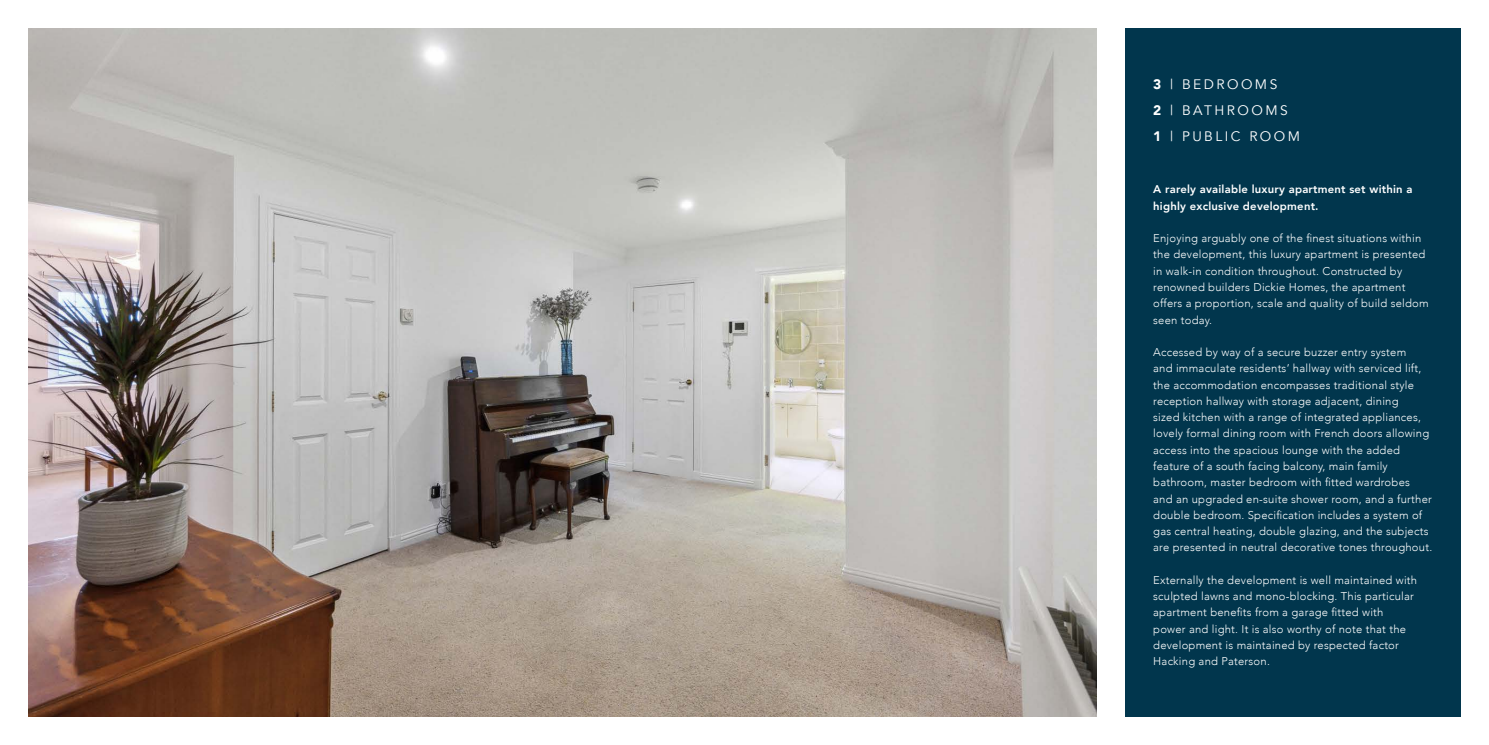
<style>
.page{position:relative;width:1489px;height:745px;background:#fff}
.page>*{position:absolute;margin:0;border:0;box-sizing:border-box;transform-origin:0 0}
.t1{font:13.75px "Avenir";letter-spacing:.18em;color:#fff}
.t2{font:300 11.25px/16.2px "Avenir";letter-spacing:.02em;color:#fff}
.t3{font:800 11.25px/16.2px "Avenir";letter-spacing:.02em;color:#fff}
.s1{font-weight:900}
</style>
<div class="page">
<div style="left:28px;top:28px;width:1432px;height:688px;background:#01364d"></div>
<div style="left:1096px;top:0;width:28px;height:744px;background:#fff"></div>
<img style="left:28px;top:28px;width:1068px;height:688px">
<p class="t1" style="left:1153px;top:75px;width:126px"><span class="s1">3</span> | BEDROOMS</p>
<p class="t1" style="left:1153px;top:102px;width:136px"><span class="s1">2</span> | BATHROOMS</p>
<p class="t1" style="left:1153px;top:128px;width:148px"><span class="s1">1</span> | PUBLIC ROOM</p>
<p class="t3" style="left:1153px;top:181px;width:261px">A rarely available luxury apartment set within a highly exclusive development.</p>
<p class="t2" style="left:1153px;top:230px;width:277px">Enjoying arguably one of the finest situations within the development, this luxury apartment is presented in walk-in condition throughout. Constructed by renowned builders Dickie Homes, the apartment offers a proportion, scale and quality of build seldom seen today.</p>
<p class="t2" style="left:1153px;top:344px;width:280px">Accessed by way of a secure buzzer entry system<br>and immaculate residents’ hallway with serviced lift, the accommodation encompasses traditional style reception hallway with storage adjacent, dining<br>sized kitchen with a range of integrated appliances, lovely formal dining room with French doors allowing access into the spacious lounge with the added feature of a south facing balcony, main family bathroom, master bedroom with fitted wardrobes<br>and an upgraded en-suite shower room, and a further double bedroom. Specification includes a system of gas central heating, double glazing, and the subjects are presented in neutral decorative tones throughout.</p>
<p class="t2" style="left:1153px;top:571px;width:265px">Externally the development is well maintained with sculpted lawns and mono-blocking. This particular apartment benefits from a garage fitted with power and light. It is also worthy of note that the development is maintained by respected factor Hacking and Paterson.</p>
</div>
